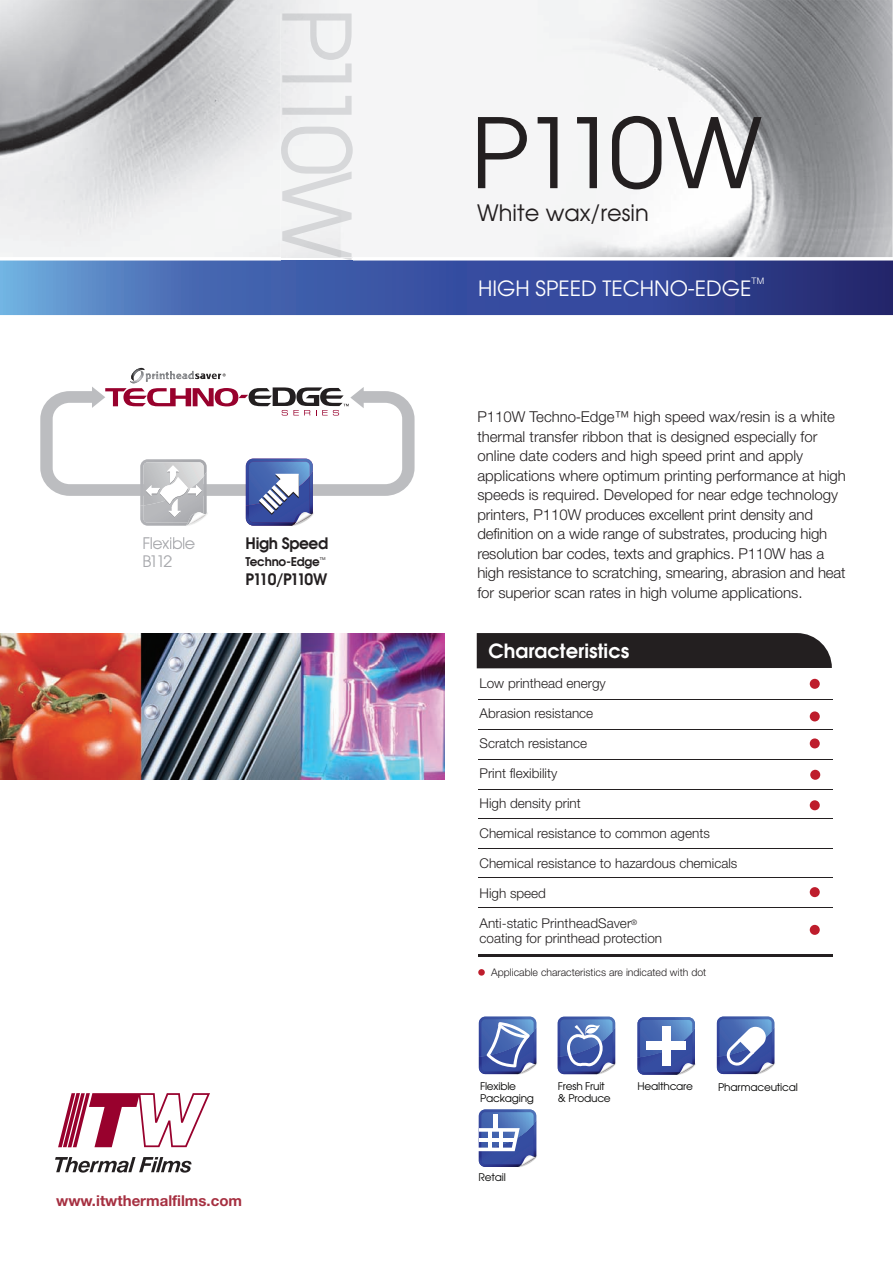
<style>
.page{position:relative;width:893px;height:1263px;background:#fff}
.page>*{position:absolute;margin:0;border:0;box-sizing:border-box;transform-origin:0 0}
.t1{font:96.15px "Avant Garde";color:#231f20;scale:1.04 1}
.t2{font:22.5px "Avant Garde";color:#231f20}
.t3{font:21px "Avant Garde";color:#fff}
.t4{font:600 19.5px "Avant Garde";color:#fff}
.t5{font:15.75px/17.2px "Avant Garde";letter-spacing:-.04em;color:#a8a9ad}
.t6{font:600 15.75px "Avant Garde";letter-spacing:-.1em;color:#231f20}
.t7{font:600 15.75px "Avant Garde";letter-spacing:-.025em;color:#231f20}
.t8{font:300 15px/19.5px "Helvetica Neue";color:#231f20}
.t9{font:700 15px "Helvetica Neue";color:#a63041}
.t10{font:300 13.5px/15px "Helvetica Neue";color:#231f20}
.t11{font:600 12px "Avant Garde";letter-spacing:-.02em;color:#231f20}
.t12{font:10.5px/12px "Avant Garde";letter-spacing:-.02em;color:#050504}
.t13{font:300 10.5px "Helvetica Neue";color:#231f20}
.t14{font:300 9px "Helvetica Neue";color:#fff}
.t15{font:4.05px "Helvetica Neue";color:#231f20}
.s1{font-family:"Myriad Pro";font-weight:400}
</style>
<div class="page">
<img style="left:0;top:0;width:893px;height:257px">
<svg style="left:0;top:260px;width:893px;height:55px;background:#3f59a3"></svg>
<img style="left:0;top:634px;width:444px;height:145px">
<svg style="left:58px;top:1093px;width:152px;height:54px"></svg>
<svg style="left:55px;top:1157px;width:137px;height:15px"></svg>
<div style="left:477px;top:633px;width:355px;height:35px;background:#231f20"></div>
<hr style="left:478px;top:729px;width:355px;height:1px;background:#231f20">
<hr style="left:478px;top:699px;width:355px;height:1px;background:#231f20">
<hr style="left:478px;top:759px;width:355px;height:1px;background:#231f20">
<hr style="left:478px;top:789px;width:355px;height:1px;background:#231f20">
<hr style="left:478px;top:848px;width:355px;height:1px;background:#231f20">
<hr style="left:478px;top:818px;width:355px;height:1px;background:#231f20">
<hr style="left:478px;top:877px;width:355px;height:1px;background:#231f20">
<hr style="left:478px;top:907px;width:355px;height:1px;background:#231f20">
<hr style="left:478px;top:954px;width:355px;height:2px;background:#231f20">
<div style="left:810px;top:887px;width:10px;height:10px;background:#be1d2c;border-radius:50%"></div>
<div style="left:810px;top:800px;width:10px;height:10px;background:#be1d2c;border-radius:50%"></div>
<div style="left:810px;top:770px;width:10px;height:10px;background:#be1d2c;border-radius:50%"></div>
<div style="left:810px;top:711px;width:10px;height:10px;background:#be1d2c;border-radius:50%"></div>
<div style="left:810px;top:738px;width:10px;height:10px;background:#be1d2c;border-radius:50%"></div>
<div style="left:810px;top:679px;width:10px;height:10px;background:#be1d2c;border-radius:50%"></div>
<div style="left:810px;top:925px;width:10px;height:10px;background:#be1d2c;border-radius:50%"></div>
<img style="left:281px;top:14px;width:72px;height:243px">
<hr style="left:281px;top:260px;width:72px;height:1px;background:#3d5ca9">
<svg style="left:637px;top:1017px;width:59px;height:58px;background:#536cb1"></svg>
<div style="left:662px;top:1026px;width:9px;height:39px;background:#fff"></div>
<div style="left:647px;top:1042px;width:39px;height:8px;background:#fff"></div>
<svg style="left:558px;top:1017px;width:58px;height:58px;background:#647bb9"></svg>
<svg style="left:479px;top:1017px;width:58px;height:58px;background:#667cb9"></svg>
<svg style="left:717px;top:1016px;width:58px;height:59px"></svg>
<svg style="left:478px;top:1109px;width:59px;height:58px;background:#647cb9"></svg>
<hr style="left:493px;top:1114px;width:4px;height:16px;background:#fff">
<hr style="left:479px;top:1138px;width:35px;height:3px;background:#fff">
<hr style="left:500px;top:1130px;width:3px;height:19px;background:#fff">
<hr style="left:488px;top:1130px;width:4px;height:19px;background:#fff">
<div style="left:478px;top:969px;width:7px;height:7px;background:#be1d2c;border-radius:50%"></div>
<svg style="left:40px;top:368px;width:375px;height:158px"></svg>
<p class="t5" style="left:142px;top:535px;width:54px">Flexible<br>B112</p>
<p class="t7" style="left:246px;top:532px;width:84px">High Speed</p>
<p class="t11" style="left:246px;top:554px;width:76px">Techno-Edge</p>
<p class="t15" style="left:320px;top:556px;width:7px">TM</p>
<p class="t6" style="left:246px;top:569px;width:83px">P110/P110W</p>
<p class="t9" style="left:56px;top:1191px;width:187px">www.itwthermalfilms.com</p>
<h1 class="t1" style="left:561px;top:93px;width:195px">10W</h1>
<h1 class="t1" style="left:470px;top:93px;width:105px">P1</h1>
<h2 class="t2" style="left:477px;top:199px;width:173px">White wax/resin</h2>
<h3 class="t3" style="left:478px;top:275px;width:275px">HIGH SPEED TECHNO-EDGE</h3>
<p class="t14" style="left:751px;top:276px;width:15px">TM</p>
<p class="t8" style="left:477px;top:407px;width:370px">P110W Techno<span class="s1">-</span>Edge™ high speed wax/resin is a white thermal transfer ribbon that is designed especially for online date coders and high speed print and apply applications where optimum printing performance at high speeds is required. Developed for near edge technology printers, P110W produces excellent print density and definition on a wide range of substrates, producing high resolution bar codes, texts and graphics. P110W has a high resistance to scratching, smearing, abrasion and heat for superior scan rates in high volume applications.</p>
<h3 class="t4" style="left:489px;top:638px;width:142px">Characteristics</h3>
<p class="t10" style="left:479px;top:676px;width:128px">Low printhead energy</p>
<p class="t10" style="left:479px;top:706px;width:115px">Abrasion resistance</p>
<p class="t10" style="left:479px;top:736px;width:109px">Scratch resistance</p>
<p class="t10" style="left:479px;top:766px;width:79px">Print flexibility</p>
<p class="t10" style="left:479px;top:796px;width:103px">High density print</p>
<p class="t10" style="left:479px;top:826px;width:232px">Chemical resistance to common agents</p>
<p class="t10" style="left:479px;top:856px;width:259px">Chemical resistance to hazardous chemicals</p>
<p class="t10" style="left:479px;top:886px;width:68px">High speed</p>
<p class="t10" style="left:479px;top:916px;width:184px">Anti-static PrintheadSaver<sup>® </sup>coating for printhead protection</p>
<p class="t13" style="left:491px;top:966px;width:217px">Applicable characteristics are indicated with dot</p>
<p class="t12" style="left:480px;top:1080px;width:37px">Flexible</p>
<p class="t12" style="left:637px;top:1080px;width:57px">Healthcare</p>
<p class="t12" style="left:480px;top:1092px;width:55px">Packaging</p>
<p class="t12" style="left:558px;top:1080px;width:54px">Fresh Fruit &amp; Produce</p>
<p class="t12" style="left:718px;top:1081px;width:81px">Pharmaceutical</p>
<p class="t12" style="left:479px;top:1170px;width:29px">Retail</p>
</div>
